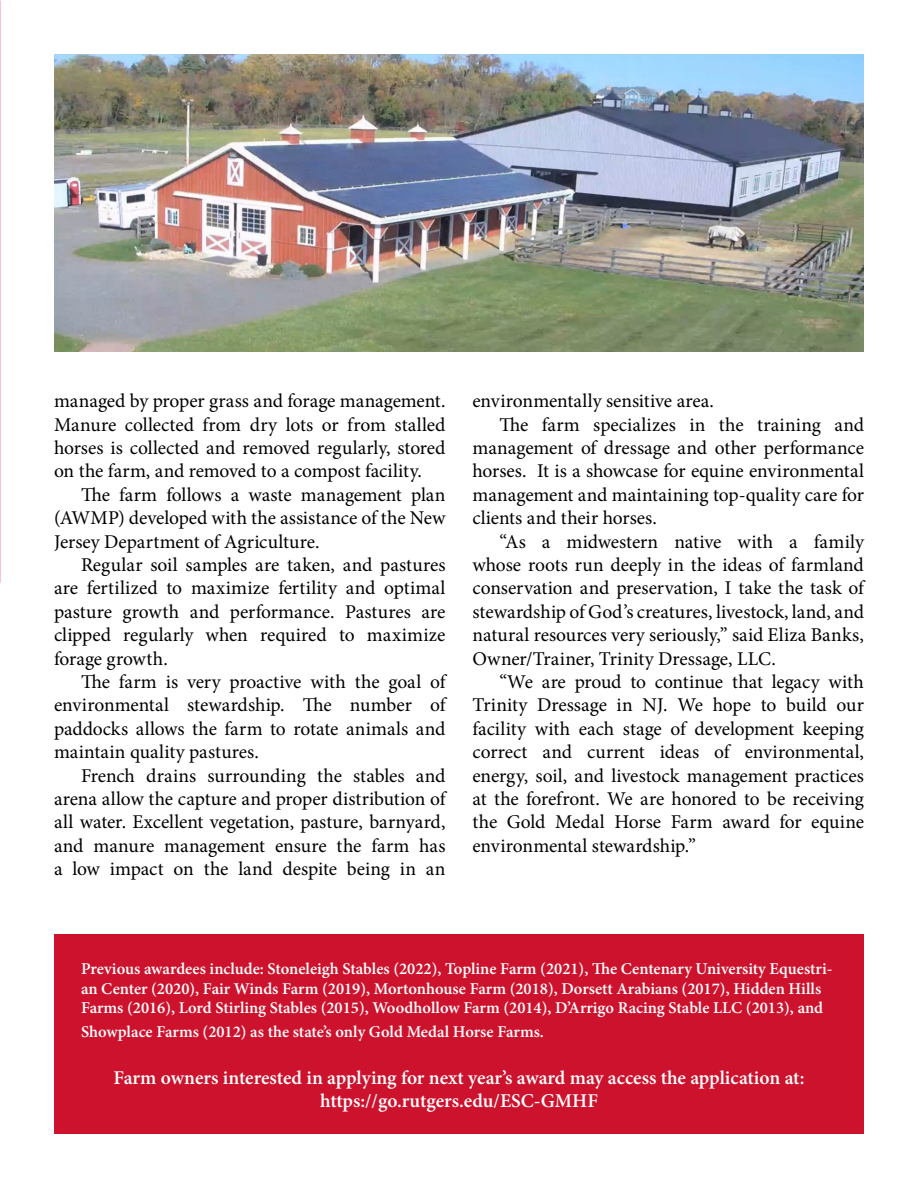
<style>
.page{position:relative;width:918px;height:1188px;background:#fff}
.page>*{position:absolute;margin:0;border:0;box-sizing:border-box;transform-origin:0 0}
.t1{font:19.5px/23.4px "Minion Pro";color:#000101;text-align:justify}
.t2{font:600 19.5px/23.4px "Minion Pro";letter-spacing:-.005em;color:#fff;text-align:center}
.t3{font:600 16.5px/19.8px "Minion Pro";color:#fff}
</style>
<div class="page">
<img style="left:0;top:0;width:1px;height:583px">
<img style="left:54px;top:54px;width:810px;height:298px">
<div style="left:54px;top:935px;width:810px;height:199px;background:#cd122d"></div>
<p class="t1" style="left:54px;top:389px;width:393px">managed by proper grass and forage management.<br>Manure collected from dry lots or from stalled horses is collected and removed regularly, stored on the farm, and removed to a compost facility.</p>
<p class="t1" style="left:54px;top:483px;width:393px;text-indent:27px">The farm follows a waste management plan (AWMP) developed with the assistance of the New Jersey Department of Agriculture.</p>
<p class="t1" style="left:54px;top:553px;width:393px;text-indent:27px">Regular soil samples are taken, and pastures are fertilized to maximize fertility and optimal pasture growth and performance. Pastures are clipped regularly when required to maximize forage growth.</p>
<p class="t1" style="left:54px;top:670px;width:393px;text-indent:27px">The farm is very proactive with the goal of environmental stewardship. The number of paddocks allows the farm to rotate animals and maintain quality pastures.</p>
<p class="t1" style="left:54px;top:764px;width:393px;text-indent:27px">French drains surrounding the stables and arena allow the capture and proper distribution of all water. Excellent vegetation, pasture, barnyard, and manure management ensure the farm has a low impact on the land despite being in an</p>
<p class="t1" style="left:473px;top:389px;width:243px">environmentally sensitive area.</p>
<p class="t1" style="left:500px;top:413px;width:366px">The farm specializes in the training and</p>
<p class="t1" style="left:473px;top:436px;width:393px">management of dressage and other performance</p>
<p class="t1" style="left:473px;top:460px;width:393px">horses. It is a showcase for equine environmental</p>
<p class="t1" style="left:473px;top:483px;width:393px">management and maintaining top-quality care for</p>
<p class="t1" style="left:473px;top:506px;width:186px">clients and their horses.</p>
<p class="t1" style="left:500px;top:530px;width:366px">“As a midwestern native with a family</p>
<p class="t1" style="left:473px;top:553px;width:393px">whose roots run deeply in the ideas of farmland</p>
<p class="t1" style="left:473px;top:577px;width:393px">conservation and preservation, I take the task of</p>
<p class="t1" style="left:473px;top:600px;width:393px">stewardship of God’s creatures, livestock, land, and</p>
<p class="t1" style="left:473px;top:623px;width:393px">natural resources very seriously,” said Eliza Banks,</p>
<p class="t1" style="left:473px;top:647px;width:305px">Owner/Trainer, Trinity Dressage, LLC.</p>
<p class="t1" style="left:500px;top:670px;width:366px">“We are proud to continue that legacy with</p>
<p class="t1" style="left:473px;top:694px;width:393px">Trinity Dressage in NJ. We hope to build our</p>
<p class="t1" style="left:473px;top:717px;width:393px">facility with each stage of development keeping</p>
<p class="t1" style="left:473px;top:740px;width:393px">correct and current ideas of environmental,</p>
<p class="t1" style="left:473px;top:764px;width:393px">energy, soil, and livestock management practices</p>
<p class="t1" style="left:473px;top:787px;width:393px">at the forefront. We are honored to be receiving</p>
<p class="t1" style="left:473px;top:811px;width:393px">the Gold Medal Horse Farm award for equine</p>
<p class="t1" style="left:473px;top:834px;width:225px">environmental stewardship.”</p>
<p class="t3" style="left:81px;top:959px;width:753px">Previous awardees include: Stoneleigh Stables (2022), Topline Farm (2021), The Centenary University Equestri&shy;an Center (2020), Fair Winds Farm (2019), Mortonhouse Farm (2018), Dorsett Arabians (2017), Hidden Hills<br>Farms (2016), Lord Stirling Stables (2015), Woodhollow Farm (2014), D’Arrigo Racing Stable LLC (2013), and</p>
<p class="t3" style="left:81px;top:1022px;width:465px">Showplace Farms (2012) as the state’s only Gold Medal Horse Farms.</p>
<p class="t2" style="left:114px;top:1066px;width:692px">Farm owners interested in applying for next year’s award may access the application at: https://go.rutgers.edu/ESC-GMHF</p>
</div>
